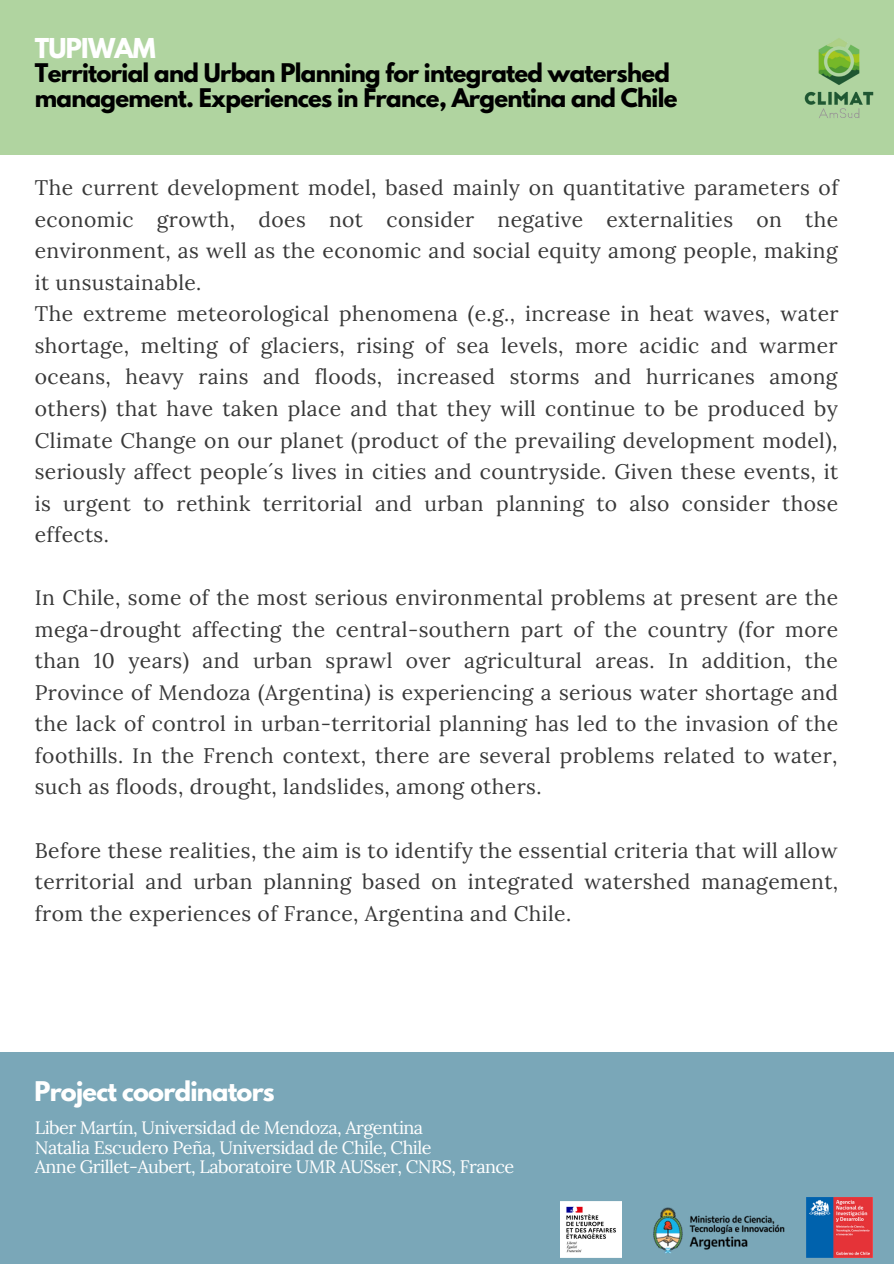
<style>
.page{position:relative;width:894px;height:1264px;background:#fff}
.page>*{position:absolute;margin:0;border:0;box-sizing:border-box;transform-origin:0 0}
.t1{font:700 24.3px "League Spartan";letter-spacing:-.03em;color:#fff}
.t2{font:700 24px "League Spartan";letter-spacing:-.03em;color:#fff}
.t3{font:700 22.8px/24.8px "League Spartan";letter-spacing:-.03em;color:#000}
.t4{font:21px/31.5px "Lora";letter-spacing:.02em;color:#383838;text-align:justify}
.t5{font:18px "Lora";letter-spacing:-.03em;color:#fff}
</style>
<div class="page">
<div style="left:0;top:0;width:893px;height:155px;background:#b0d4a0"></div>
<img style="left:804px;top:38px;width:70px;height:80px">
<div style="left:0;top:1052px;width:893px;height:211px;background:#7aa7b8"></div>
<img style="left:560px;top:1201px;width:61px;height:56px">
<img style="left:653px;top:1207px;width:132px;height:47px">
<img style="left:806px;top:1197px;width:66px;height:60px">
<p class="t1" style="left:35px;top:36px;width:122px">TUPIWAM</p>
<p class="t3" style="left:35px;top:64px;width:644px">Territorial and Urban Planning for integrated watershed management. Experiences in France, Argentina and Chile</p>
<p class="t4" style="left:35px;top:172px;width:804px">The current development model, based mainly on quantitative parameters of economic growth, does not consider negative externalities on the environment, as well as the economic and social equity among people, making it unsustainable.</p>
<p class="t4" style="left:35px;top:298px;width:805px">The extreme meteorological phenomena (e.g., increase in heat waves, water shortage, melting of glaciers, rising of sea levels, more acidic and warmer oceans, heavy rains and floods, increased storms and hurricanes among others) that have taken place and that they will continue to be produced by Climate Change on our planet (product of the prevailing development model), seriously affect people´s lives in cities and countryside. Given these events, it is urgent to rethink territorial and urban planning to also consider those effects.</p>
<p class="t4" style="left:35px;top:581px;width:804px">In Chile, some of the most serious environmental problems at present are the mega-drought affecting the central-southern part of the country (for more than 10 years) and urban sprawl over agricultural areas. In addition, the Province of Mendoza (Argentina) is experiencing a serious water shortage and the lack of control in urban-territorial planning has led to the invasion of the foothills. In the French context, there are several problems related to water, such as floods, drought, landslides, among others.</p>
<p class="t4" style="left:35px;top:834px;width:804px">Before these realities, the aim is to identify the essential criteria that will allow territorial and urban planning based on integrated watershed management, from the experiences of France, Argentina and Chile.</p>
<p class="t2" style="left:34px;top:1079px;width:242px">Project coordinators</p>
<p class="t5" style="left:35px;top:1116px;width:390px">Liber Martín, Universidad de Mendoza, Argentina</p>
<p class="t5" style="left:35px;top:1135px;width:398px">Natalia Escudero Peña, Universidad de Chile, Chile</p>
<p class="t5" style="left:35px;top:1154px;width:481px">Anne Grillet-Aubert, Laboratoire UMR AUSser, CNRS, France</p>
</div>
